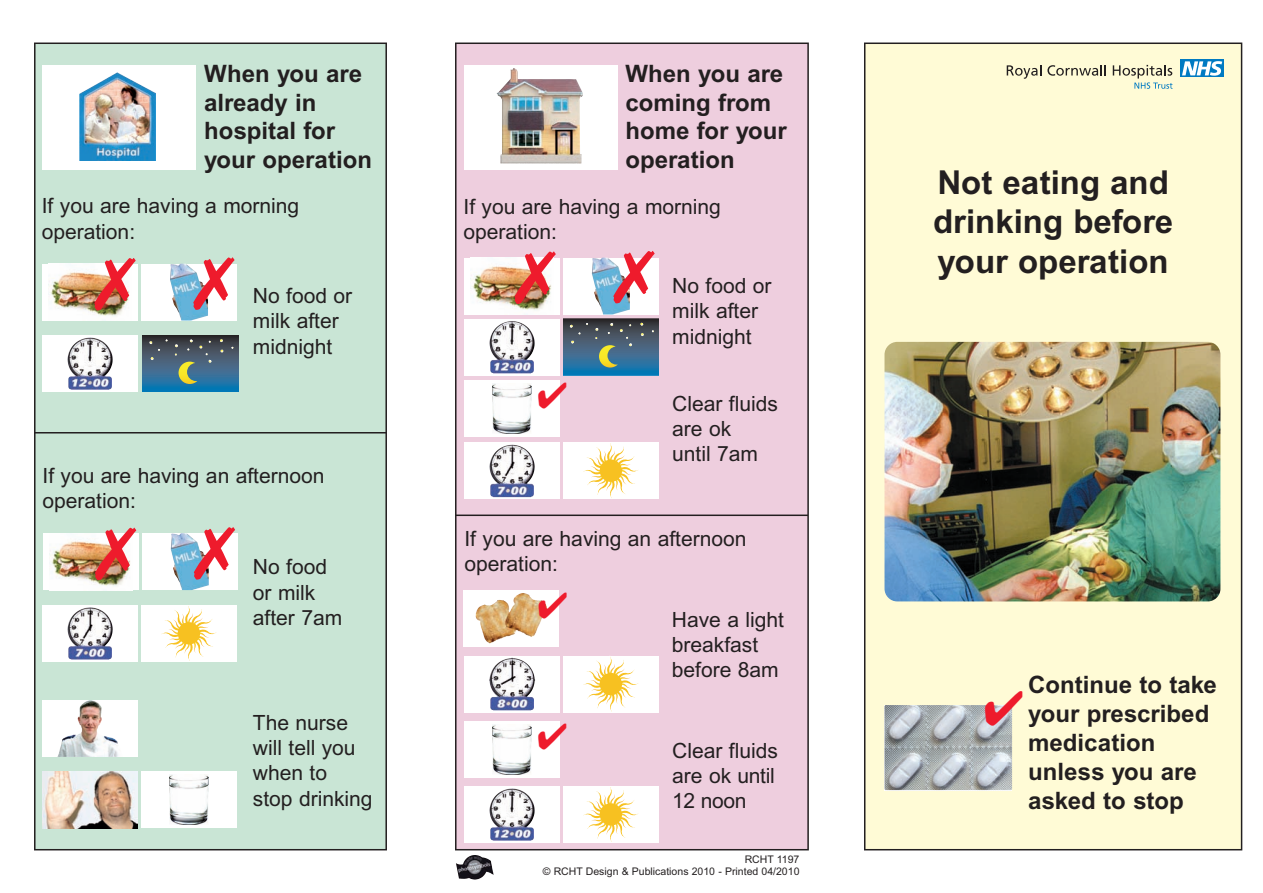
<style>
.page{position:relative;width:1263px;height:893px;background:#fff}
.page>*{position:absolute;margin:0;border:0;box-sizing:border-box;transform-origin:0 0}
.t1{font:700 33px/39.6px "Arial SFMT";color:#231f20}
.t2{font:700 24px/28.8px "Arial SFMT";color:#231f20}
.t3{font:21px/25.2px "Arial CE";color:#231f20}
.t4{font:10.5px/12.6px "Arial CE";color:#231f20;text-align:right}
</style>
<div class="page">
<div style="left:456px;top:43px;width:352px;height:807px;background:#eecede"></div>
<div style="left:455px;top:43px;width:354px;height:807px;border:2px solid #231f20"></div>
<div style="left:35px;top:43px;width:351px;height:807px;background:#c9e5d5"></div>
<div style="left:34px;top:43px;width:353px;height:807px;border:2px solid #231f20"></div>
<div style="left:865px;top:43px;width:376px;height:807px;background:#fffbd6"></div>
<div style="left:864px;top:43px;width:378px;height:807px;border:2px solid #231f20"></div>
<svg style="left:1007px;top:65px;width:34px;height:14px"></svg>
<svg style="left:1047px;top:65px;width:59px;height:11px"></svg>
<div style="left:1181px;top:60px;width:43px;height:17px;background:#007ac2"></div>
<svg style="left:1182px;top:61px;width:40px;height:15px"></svg>
<svg style="left:1113px;top:65px;width:59px;height:24px"></svg>
<img style="left:884px;top:342px;width:336px;height:259px">
<div style="left:43px;top:605px;width:95px;height:57px;background:#fff"></div>
<img style="left:67px;top:620px;width:42px;height:40px">
<div style="left:141px;top:605px;width:95px;height:57px;background:#fff"></div>
<svg style="left:161px;top:606px;width:56px;height:55px"></svg>
<img style="left:43px;top:771px;width:95px;height:57px">
<div style="left:141px;top:771px;width:95px;height:57px;background:#fff"></div>
<img style="left:170px;top:775px;width:38px;height:50px">
<svg style="left:43px;top:700px;width:95px;height:57px;background:#ece7e5"></svg>
<img style="left:58px;top:734px;width:18px;height:23px">
<div style="left:43px;top:264px;width:95px;height:56px;background:#fff"></div>
<img style="left:49px;top:272px;width:73px;height:44px">
<div style="left:141px;top:264px;width:95px;height:56px;background:#fff"></div>
<img style="left:177px;top:310px;width:31px;height:10px">
<div style="left:43px;top:335px;width:95px;height:57px;background:#fff"></div>
<img style="left:67px;top:350px;width:42px;height:40px">
<svg style="left:143px;top:335px;width:95px;height:57px;background:#406478"></svg>
<div style="left:43px;top:533px;width:95px;height:57px;background:#fff"></div>
<img style="left:49px;top:541px;width:74px;height:45px">
<div style="left:142px;top:533px;width:95px;height:57px;background:#fff"></div>
<img style="left:178px;top:580px;width:31px;height:10px">
<svg style="left:464px;top:656px;width:96px;height:56px;background:#dfe0e7"></svg>
<img style="left:511px;top:658px;width:23px;height:21px">
<div style="left:563px;top:656px;width:95px;height:56px;background:#fff"></div>
<svg style="left:583px;top:656px;width:56px;height:56px"></svg>
<div style="left:464px;top:786px;width:96px;height:57px;background:#fff"></div>
<img style="left:489px;top:801px;width:42px;height:40px">
<div style="left:563px;top:786px;width:95px;height:57px;background:#fff"></div>
<svg style="left:583px;top:787px;width:56px;height:55px"></svg>
<div style="left:464px;top:721px;width:96px;height:57px;background:#fff"></div>
<img style="left:493px;top:724px;width:38px;height:50px">
<svg style="left:464px;top:590px;width:95px;height:57px;background:#ecd9c0"></svg>
<img style="left:476px;top:602px;width:20px;height:14px">
<div style="left:464px;top:319px;width:96px;height:56px;background:#fff"></div>
<img style="left:489px;top:334px;width:42px;height:39px">
<svg style="left:563px;top:319px;width:95px;height:56px;background:#416578"></svg>
<div style="left:464px;top:442px;width:96px;height:57px;background:#fff"></div>
<img style="left:489px;top:457px;width:42px;height:40px">
<div style="left:563px;top:442px;width:95px;height:57px;background:#fff"></div>
<svg style="left:583px;top:443px;width:55px;height:55px"></svg>
<div style="left:464px;top:380px;width:96px;height:57px;background:#fff"></div>
<img style="left:493px;top:383px;width:38px;height:51px">
<div style="left:464px;top:258px;width:95px;height:56px;background:#fff"></div>
<img style="left:470px;top:266px;width:74px;height:44px">
<div style="left:563px;top:258px;width:95px;height:56px;background:#fff"></div>
<img style="left:599px;top:304px;width:31px;height:10px">
<img style="left:884px;top:705px;width:128px;height:85px">
<img style="left:43px;top:65px;width:153px;height:104px">
<img style="left:79px;top:72px;width:68px;height:22px">
<div style="left:464px;top:65px;width:153px;height:104px;background:#fff"></div>
<img style="left:513px;top:68px;width:70px;height:96px">
<hr style="left:34px;top:432px;width:353px;height:1px;background:#231f20">
<hr style="left:455px;top:515px;width:353px;height:1px;background:#231f20">
<img style="left:457px;top:855px;width:37px;height:24px">
<svg style="left:539px;top:593px;width:20px;height:26px"></svg>
<img style="left:94px;top:263px;width:114px;height:47px">
<img style="left:95px;top:533px;width:114px;height:47px">
<img style="left:515px;top:257px;width:115px;height:47px">
<svg style="left:985px;top:705px;width:27px;height:21px"></svg>
<p class="t2" style="left:204px;top:61px;width:170px">When you are already in hospital for your operation</p>
<p class="t3" style="left:42px;top:195px;width:259px">If you are having a morning operation:</p>
<p class="t3" style="left:253px;top:285px;width:101px">No food or milk after midnight</p>
<p class="t3" style="left:43px;top:465px;width:283px">If you are having an afternoon operation:</p>
<p class="t3" style="left:253px;top:556px;width:91px">No food or milk after 7am</p>
<p class="t3" style="left:253px;top:712px;width:121px">The nurse will tell you when to<br>stop drinking</p>
<p class="t2" style="left:625px;top:61px;width:163px">When you are coming from home for your operation</p>
<p class="t3" style="left:463px;top:196px;width:259px">If you are having a morning operation:</p>
<p class="t3" style="left:672px;top:275px;width:101px">No food or milk after midnight</p>
<p class="t3" style="left:672px;top:393px;width:107px">Clear fluids are ok<br>until 7am</p>
<p class="t3" style="left:464px;top:528px;width:283px">If you are having an afternoon operation:</p>
<p class="t3" style="left:672px;top:609px;width:114px">Have a light breakfast before 8am</p>
<p class="t3" style="left:672px;top:740px;width:107px">Clear fluids are ok until<br>12 noon</p>
<p class="t4" style="left:543px;top:854px;width:258px">RCHT 1197<br>© RCHT Design &amp; Publications 2010 - Printed 04/2010</p>
<h1 class="t1" style="left:933px;top:165px;width:242px">Not eating and drinking before your operation</h1>
<p class="t2" style="left:1028px;top:673px;width:190px">Continue to take your prescribed medication unless you are asked to stop</p>
</div>
